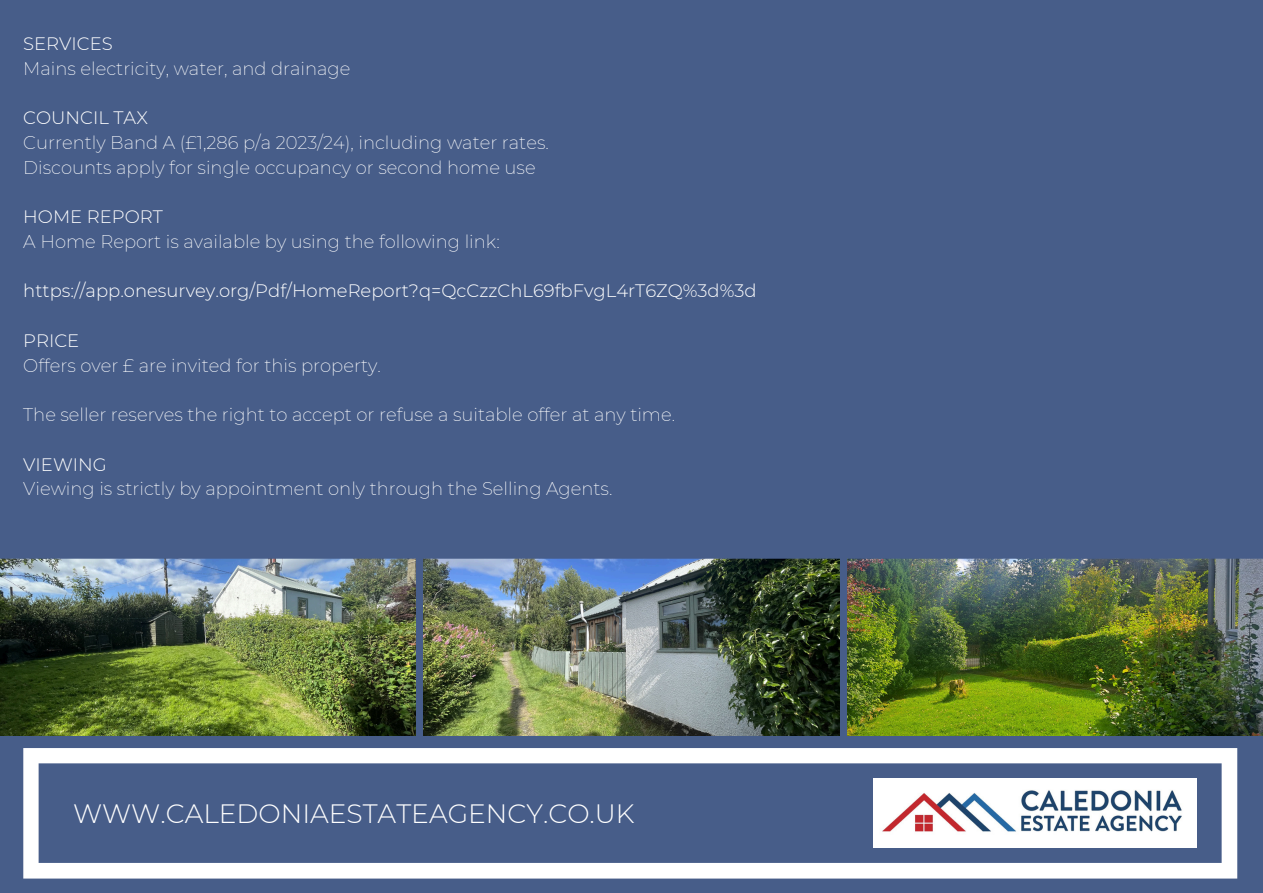
<style>
.page{position:relative;width:1263px;height:893px;background:#fff}
.page>*{position:absolute;margin:0;border:0;box-sizing:border-box;transform-origin:0 0}
.t1{font:300 26.55px "Montserrat";color:#fff}
.t2{font:200 18px "Montserrat";color:#fff}
.t3{font:300 18px "Montserrat";color:#fff}
</style>
<div class="page">
<div style="left:0;top:559px;width:1263px;height:334px;background:#475d89"></div>
<img style="left:0;top:559px;width:416px;height:176px">
<img style="left:424px;top:559px;width:415px;height:176px">
<img style="left:847px;top:559px;width:416px;height:176px">
<div style="left:0;top:0;width:1263px;height:559px;background:#475d89"></div>
<div style="left:185px;top:878px;width:893px;height:15px;background:#475d89"></div>
<svg style="left:23px;top:748px;width:1214px;height:130px;fill:#475d89"></svg>
<p class="t3" style="left:23px;top:32px;width:91px">SERVICES</p>
<p class="t2" style="left:23px;top:57px;width:329px">Mains electricity, water, and drainage</p>
<p class="t3" style="left:23px;top:107px;width:126px">COUNCIL TAX</p>
<p class="t2" style="left:23px;top:131px;width:527px">Currently Band A (£1,286 p/a 2023/24), including water rates.</p>
<p class="t2" style="left:23px;top:156px;width:514px">Discounts apply for single occupancy or second home use</p>
<p class="t3" style="left:23px;top:206px;width:141px">HOME REPORT</p>
<p class="t2" style="left:23px;top:230px;width:478px">A Home Report is available by using the following link:</p>
<p class="t3" style="left:23px;top:280px;width:735px">https://app.onesurvey.org/Pdf/HomeReport?q=QcCzzChL69fbFvgL4rT6ZQ%3d%3d</p>
<p class="t3" style="left:23px;top:329px;width:58px">PRICE</p>
<p class="t2" style="left:23px;top:354px;width:359px">Offers over £ are invited for this property.</p>
<p class="t2" style="left:23px;top:404px;width:653px">The seller reserves the right to accept or refuse a suitable offer at any time.</p>
<h1 class="t3" style="left:23px;top:453px;width:85px">VIEWING</h1>
<p class="t2" style="left:23px;top:478px;width:591px">Viewing is strictly by appointment only through the Selling Agents.</p>
<p class="t1" style="left:73px;top:797px;width:563px">WWW.CALEDONIAESTATEAGENCY.CO.UK</p>
</div>
